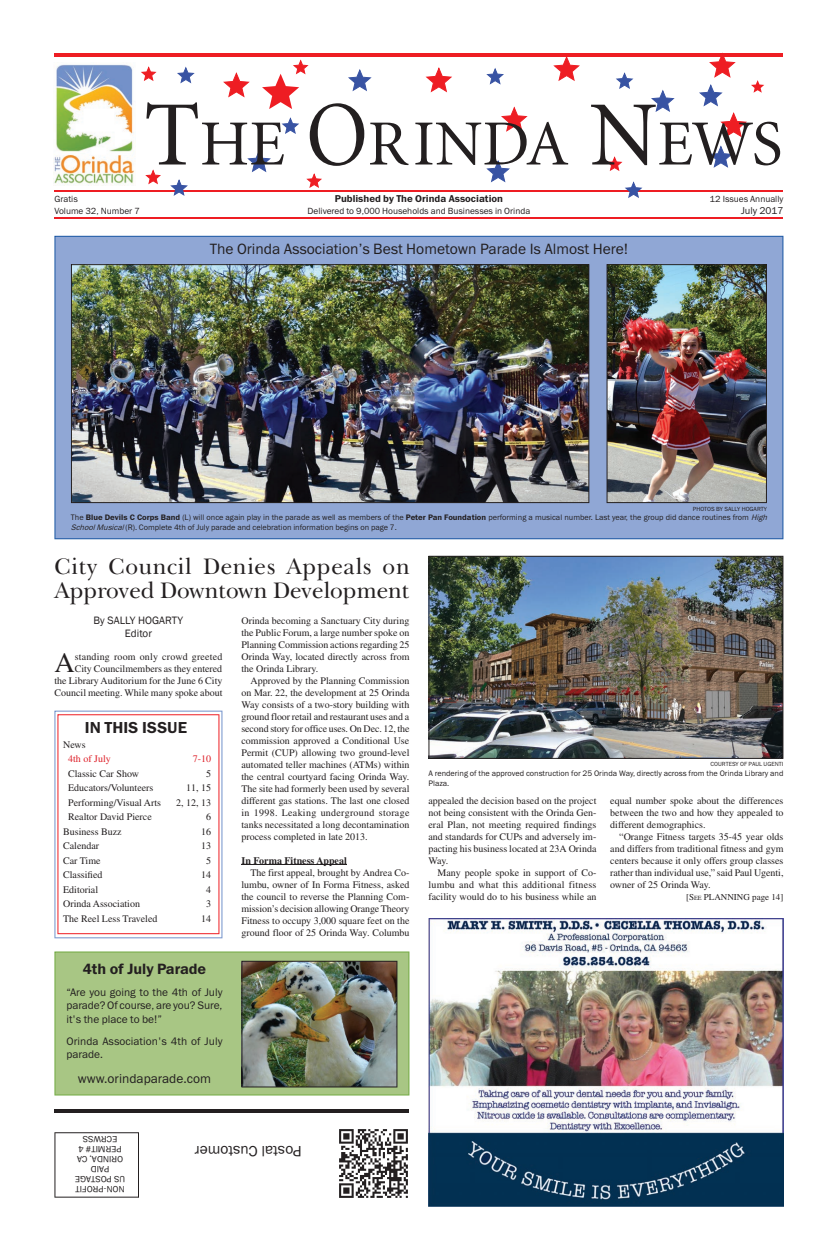
<style>
.page{position:relative;width:819px;height:1260px;background:#fff}
.page>*{position:absolute;margin:0;border:0;box-sizing:border-box;transform-origin:0 0}
.t1{font:64.4px "Minion";color:#231f20}
.t2{font:28.1px "Times";color:#231f20}
.t3{font:23px/24px "New Baskerville IT Cby BT";color:#231f20}
.t4{font:16px "Franklin Gothic Demi E";color:#231f20}
.t5{font:15px "Franklin Gothic Book E";color:#231f20}
.t6{font:15px "Franklin Gothic Demi E";color:#231f20}
.t7{font:13px "Franklin Gothic Book E";color:#231f20}
.t8{font:11px/13.2px "Franklin Gothic Book E";color:#231f20;text-align:justify}
.t9{font:11px/13.2px "Franklin Gothic";color:#231f20;text-align:center}
.t10{font:10px/12px "Times";color:#231f20;text-align:justify}
.t11{font:10px "Franklin Gothic Demi E";color:#231f20}
.t12{font:700 10px "Times";color:#231f20}
.t13{font:10px "Times";color:#de2029}
.t14{font:10px "Franklin Gothic Book E";color:#231f20}
.t15{font:9px/10px "Franklin Gothic Book E";color:#231f20;text-align:center}
.t16{font:9px "Times";color:#231f20}
.t17{font:8px/9.6px "Franklin Gothic Book E";color:#231f20}
.t18{font:6px "Franklin Gothic Book E";color:#231f20}
.s1{font-size:92px}
.s2{font-family:"Franklin Gothic Demi E"}
.s3{font-style:italic}
.s4{font-style:inherit}
.s5{font-size:6.3px}
</style>
<div class="page">
<div style="left:54px;top:236px;width:729px;height:303px;background:#90a7d5"></div>
<svg style="left:54px;top:1132px;width:85px;height:66px"></svg>
<hr style="left:54px;top:1109px;width:355px;height:4px;background:#231f20">
<img style="left:339px;top:1129px;width:69px;height:69px">
<svg style="left:54px;top:711px;width:168px;height:227px"></svg>
<div style="left:54px;top:952px;width:355px;height:144px;background:#a8c684"></div>
<img style="left:53px;top:64px;width:82px;height:121px">
<hr style="left:54px;top:53px;width:729px;height:4px;background:#ee1d23">
<hr style="left:54px;top:217px;width:729px;height:2px;background:#ee1d23">
<svg style="left:651px;top:90px;width:24px;height:22px"></svg>
<svg style="left:699px;top:84px;width:24px;height:22px"></svg>
<svg style="left:486px;top:160px;width:24px;height:22px"></svg>
<svg style="left:348px;top:69px;width:24px;height:22px"></svg>
<svg style="left:709px;top:145px;width:24px;height:23px"></svg>
<svg style="left:247px;top:150px;width:24px;height:22px"></svg>
<svg style="left:223px;top:72px;width:27px;height:25px"></svg>
<svg style="left:709px;top:52px;width:27px;height:26px"></svg>
<svg style="left:553px;top:57px;width:27px;height:24px"></svg>
<svg style="left:720px;top:112px;width:27px;height:25px"></svg>
<svg style="left:501px;top:106px;width:27px;height:26px"></svg>
<svg style="left:426px;top:67px;width:26px;height:25px"></svg>
<svg style="left:262px;top:59px;width:47px;height:50px"></svg>
<svg style="left:306px;top:173px;width:16px;height:15px"></svg>
<svg style="left:607px;top:156px;width:15px;height:15px"></svg>
<svg style="left:751px;top:80px;width:13px;height:13px"></svg>
<svg style="left:145px;top:169px;width:16px;height:15px"></svg>
<svg style="left:141px;top:66px;width:16px;height:15px"></svg>
<svg style="left:177px;top:67px;width:18px;height:16px"></svg>
<svg style="left:486px;top:68px;width:18px;height:17px"></svg>
<svg style="left:616px;top:72px;width:17px;height:17px"></svg>
<svg style="left:282px;top:117px;width:17px;height:17px"></svg>
<hr style="left:54px;top:190px;width:729px;height:2px;background:#ee1d23">
<img style="left:428px;top:919px;width:355px;height:288px">
<img style="left:607px;top:264px;width:160px;height:239px">
<img style="left:71px;top:264px;width:518px;height:239px">
<img style="left:428px;top:556px;width:355px;height:203px">
<hr style="left:241px;top:865px;width:106px;height:1px;background:#231f20">
<img style="left:241px;top:961px;width:156px;height:126px">
<svg style="left:625px;top:181px;width:17px;height:17px"></svg>
<svg style="left:170px;top:179px;width:18px;height:17px"></svg>
<h1 class="t1" style="left:144px;top:112px;width:640px"><span class="s1">T</span>HE <span class="s1">O</span>RINDA <span class="s1">N</span>EWS</h1>
<p class="t15" style="left:54px;top:194px;width:25px">Gratis</p>
<p class="t11" style="left:335px;top:193px;width:170px">Published by The Orinda Association</p>
<p class="t15" style="left:710px;top:194px;width:75px">12 Issues Annually</p>
<p class="t15" style="left:54px;top:206px;width:87px">Volume 32, Number 7</p>
<p class="t15" style="left:308px;top:206px;width:224px">Delivered to 9,000 Households and Businesses in Orinda</p>
<p class="t14" style="left:741px;top:204px;width:44px">July 2017</p>
<h3 class="t5" style="left:210px;top:240px;width:420px">The Orinda Association’s Best Hometown Parade Is Almost Here!</h3>
<p class="t18" style="left:693px;top:505px;width:76px">PHOTOS BY SALLY HOGARTY</p>
<p class="t17" style="left:71px;top:513px;width:700px">The <span class="s2">Blue Devils C Corps Band</span> (L) will once again play in the parade as well as members of the <span class="s2">Peter Pan Foundation</span> performing a musical number. Last year, the group did dance routines from <span class="s3">High<br>SchoolMusical</span>(R). Complete 4th of July parade and celebration information begins on page 7.</p>
<h3 class="t3" style="left:54px;top:554px;width:357px">City Council Denies Appeals on<br>Approved Downtown Development</h3>
<p class="t9" style="left:94px;top:614px;width:91px">By SALLY HOGARTY<br>Editor</p>
<h2 class="t2" style="left:54px;top:647px;width:22px">A</h2>
<p class="t10" style="left:241px;top:615px;width:170px">Orinda becoming a Sanctuary City during the Public Forum, a large number spoke on Planning Commission actions regarding 25<br>Orinda Way, located directly across from the Orinda Library.</p>
<p class="t10" style="left:241px;top:675px;width:170px;text-indent:9px">Approved by the Planning Commission on Mar. 22, the development at 25 Orinda Way consists of a two-story building with ground floor retail and restaurant uses and a second story for office uses. On Dec. 12, the commission approved a Conditional Use Permit (CUP) allowing two ground-level automated teller machines (ATMs) within the central courtyard facing Orinda Way.<br>The site had formerly been used by several different gas stations. The last one closed in 1998. Leaking underground storage tanks necessitated a long decontamination process completed in late 2013.</p>
<p class="t12" style="left:241px;top:855px;width:107px">In Forma Fitness Appeal</p>
<p class="t10" style="left:241px;top:867px;width:170px;text-indent:9px">The first appeal, brought by Andrea Co&shy;lumbu, owner of In Forma Fitness, asked the council to reverse the Planning Com&shy;mission’s decision allowing Orange Theory Fitness to occupy 3,000 square feet on the ground floor of 25 Orinda Way. Columbu</p>
<p class="t10" style="left:54px;top:651px;width:170px;text-align:right">standing room only crowd greeted<br>City Councilmembers as they entered<br>the Library Auditorium for the June 6 City Council meeting. While many spoke about</p>
<h3 class="t4" style="left:85px;top:718px;width:104px">IN THIS ISSUE</h3>
<p class="t10" style="left:63px;top:739px;width:24px">News</p>
<p class="t13" style="left:68px;top:753px;width:44px">4th of July</p>
<p class="t13" style="left:193px;top:753px;width:20px">7-10</p>
<p class="t10" style="left:68px;top:768px;width:72px">Classic Car Show</p>
<p class="t10" style="left:206px;top:768px;width:6px">5</p>
<p class="t10" style="left:68px;top:782px;width:87px">Educators/Volunteers</p>
<p class="t10" style="left:186px;top:782px;width:26px">11, 15</p>
<p class="t10" style="left:68px;top:797px;width:95px">Performing/Visual Arts</p>
<p class="t10" style="left:176px;top:797px;width:36px">2, 12, 13</p>
<p class="t10" style="left:68px;top:811px;width:85px">Realtor David Pierce</p>
<p class="t10" style="left:206px;top:811px;width:6px">6</p>
<p class="t10" style="left:63px;top:826px;width:60px">Business Buzz</p>
<p class="t10" style="left:201px;top:826px;width:11px">16</p>
<p class="t10" style="left:63px;top:840px;width:38px">Calendar</p>
<p class="t10" style="left:201px;top:840px;width:11px">13</p>
<p class="t10" style="left:63px;top:855px;width:39px">Car Time</p>
<p class="t10" style="left:206px;top:855px;width:6px">5</p>
<p class="t10" style="left:63px;top:869px;width:41px">Classified</p>
<p class="t10" style="left:201px;top:869px;width:11px">14</p>
<p class="t10" style="left:63px;top:884px;width:36px">Editorial</p>
<p class="t10" style="left:206px;top:884px;width:6px">4</p>
<p class="t10" style="left:63px;top:898px;width:78px">Orinda Association</p>
<p class="t10" style="left:206px;top:898px;width:6px">3</p>
<p class="t10" style="left:63px;top:913px;width:96px">The Reel Less Traveled</p>
<p class="t10" style="left:201px;top:913px;width:11px">14</p>
<h3 class="t6" style="left:83px;top:960px;width:125px">4th of July Parade</h3>
<p class="t8" style="left:66px;top:986px;width:158px">“Are you going to the 4th of July parade? Of course, are you? Sure, it's the place to be!”</p>
<p class="t8" style="left:66px;top:1034px;width:158px">Orinda Association's 4th of July parade.</p>
<h3 class="t7" style="left:78px;top:1070px;width:135px">www.orindaparade.com</h3>
<p class="t18" style="left:711px;top:761px;width:74px">COURTESY OF PAUL UGENTI</p>
<p class="t17" style="left:428px;top:768px;width:357px">A rendering of the approved construction for 25 Orinda Way, directly across from the Orinda Library and<br>Plaza.</p>
<p class="t10" style="left:428px;top:795px;width:170px">appealed the decision based on the project not being consistent with the Orinda Gen&shy;eral Plan, not meeting required findings and standards for CUPs and adversely im&shy;pacting his business located at 23A Orinda Way.</p>
<p class="t10" style="left:428px;top:867px;width:170px;text-indent:9px">Many people spoke in support of Co&shy;lumbu and what this additional fitness facility would do to his business while an</p>
<p class="t10" style="left:610px;top:795px;width:175px">equal number spoke about the differences between the two and how they appealed to different demographics.</p>
<p class="t10" style="left:610px;top:831px;width:175px;text-indent:9px">“Orange Fitness targets 35-45 year olds and differs from traditional fitness and gym centers because it only offers group classes rather than individual use,” said Paul Ugenti, owner of 25 Orinda Way.</p>
<p class="t16" style="left:686px;top:892px;width:99px">[<span class="s4">S</span><span class="s5">EE</span> PLANNING page 14]</p>
<p class="t15" style="left:125px;top:1195px;width:52px;rotate:-180deg">NON-PROFIT<br>US POSTAGE<br>PAID<br>ORINDA, CA<br>PERMIT# 4<br>ECRWSS</p>
<h3 class="t5" style="left:302px;top:1160px;width:109px;rotate:-180deg">Postal Customer</h3>
</div>
